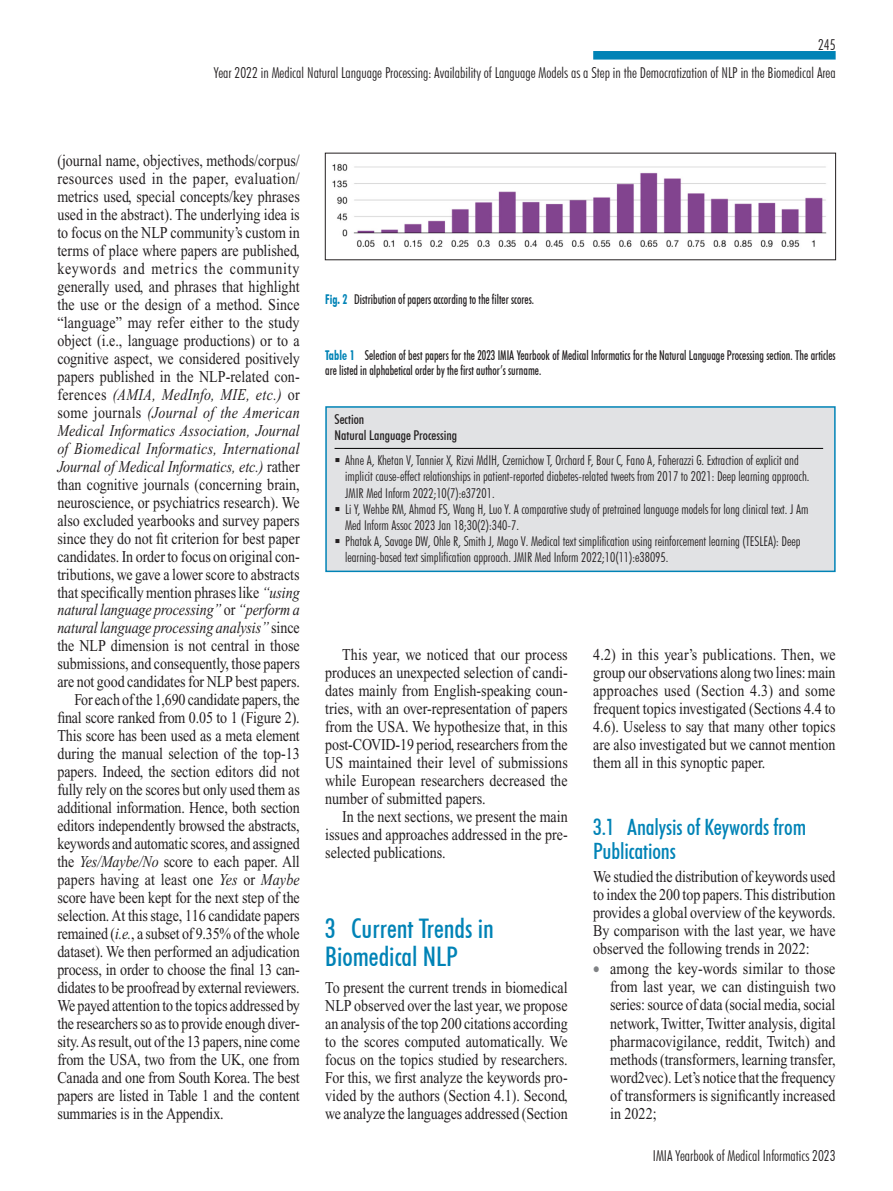
<style>
.page{position:relative;width:893px;height:1191px;background:#fff}
.page>*{position:absolute;margin:0;border:0;box-sizing:border-box;transform-origin:0 0}
.Headline_2{font:500 condensed 27px/28.5px "Futura BT";color:#0083b6}
.Headline_3{font:500 condensed 22.5px/24px "Futura BT";letter-spacing:-.005em;color:#0083b6}
.Grundtext_mit_Einzug{font:16.5px/18px "Times New Roman";letter-spacing:-.005em;color:#231f20;text-align:justify;scale:.85 1}
.Grundtext_ohne_Einzu{font:16.5px/18px "Times New Roman";color:#231f20;text-align:justify;scale:.85 1}
.Grundtext_Aufzählung{font:16.5px/18px "Times New Roman";color:#231f20;text-align:justify;scale:.85 1}
.Seitenzahl{font:300 condensed 15px/28px "Futura BT";color:#231f20;text-align:right}
.Table_Synopsis{font:300 condensed 13.5px/16.2px "Futura BT";color:#231f20}
.Legende_1{font:500 condensed 13.5px/15px "Futura BT";color:#231f20;scale:.85 1}
.Table_Kopf{font:500 condensed 13.5px "Futura BT";color:#231f20}
.s1{font-style:italic}
.s2{font-weight:700;color:#0083b6}
.s3{color:#808285}
</style>
<div class="page">
<div style="left:593px;top:51px;width:243px;height:9px;background:#0083b6"></div>
<div style="left:325px;top:406px;width:511px;height:166px;background:#e1e2e4;border:2px solid #0083b6"></div>
<hr style="left:335px;top:448px;width:488px;height:1px;background:#000">
<img style="left:332px;top:163px;width:495px;height:84px">
<p class="Seitenzahl" style="left:214px;top:30px;width:623px">245<br>Year 2022 in Medical Natural Language Processing: Availability of Language Models as a Step in the Democratization of NLP in the Biomedical Area</p>
<p class="Grundtext_mit_Einzug" style="left:57px;top:152px;width:287px">(journal name, objectives, methods/corpus/ resources used in the paper, evaluation/ metrics used, special concepts/key phrases used in the abstract). The underlying idea is to focus on the NLP community’s custom in terms of place where papers are published, keywords and metrics the community generally used, and phrases that highlight the use or the design of a method. Since “language” may refer either to the study object (i.e., language productions) or to a cognitive aspect, we considered positively papers published in the NLP-related con&shy;ferences <span class="s1">(AMIA, MedInfo, MIE, etc.)</span> or some journals <span class="s1">(Journal of the American Medical Informatics Association, Journal of Biomedical Informatics, International Journal of Medical Informatics, etc.)</span> rather than cognitive journals (concerning brain, neuroscience, or psychiatrics research). We also excluded yearbooks and survey papers since they do not fit criterion for best paper candidates. In order to focus on original con&shy;tributions, we gave a lower score to abstracts that specifically mention phrases like <span class="s1">“using natural language processing”</span> or <span class="s1">“perform a natural language processing analysis”</span> since the NLP dimension is not central in those submissions, and consequently, those papers are not good candidates for NLP best papers.</p>
<p class="Grundtext_mit_Einzug" style="left:57px;top:690px;width:287px;text-indent:17px">For each of the 1,690 candidate papers, the final score ranked from 0.05 to 1 (Figure 2).<br>This score has been used as a meta element during the manual selection of the top-13 papers. Indeed, the section editors did not fully rely on the scores but only used them as additional information. Hence, both section editors independently browsed the abstracts, keywords and automatic scores, and assigned the <span class="s1">Yes/Maybe/No</span> score to each paper. All papers having at least one <span class="s1">Yes</span> or <span class="s1">Maybe </span>score have been kept for the next step of the selection. At this stage, 116 candidate papers remained (<span class="s1">i.e.</span>, a subset of 9.35% of the whole dataset). We then performed an adjudication process, in order to choose the final 13 can&shy;didates to be proofread by external reviewers.<br>We payed attention to the topics addressed by the researchers so as to provide enough diver&shy;sity. As result, out of the 13 papers, nine come from the USA, two from the UK, one from Canada and one from South Korea. The best papers are listed in Table 1 and the content summaries is in the Appendix.</p>
<p class="Legende_1" style="left:325px;top:291px;width:247px"><span class="s2">Fig. 2</span> Distribution of papers according to the filter scores.</p>
<p class="Legende_1" style="left:325px;top:347px;width:602px"><span class="s2">Table 1</span> Selection of best papers for the 2023 IMIA Yearbook of Medical Informatics for the Natural Language Processing section. The articles are listed in alphabetical order by the first author’s surname.</p>
<p class="Table_Kopf" style="left:335px;top:411px;width:31px">Section</p>
<p class="Table_Kopf" style="left:335px;top:427px;width:124px">Natural Language Processing</p>
<p class="Table_Synopsis" style="left:345px;top:452px;width:466px;text-indent:-11px">▪ Ahne A, Khetan V, Tannier X, Rizvi MdIH, Czernichow T, Orchard F, Bour C, Fano A, Faherazzi G. Extraction of explicit and implicit cause-effect relationships in patient-reported diabetes-related tweets from 2017 to 2021: Deep learning approach.<br>JMIR Med Inform 2022;10(7):e37201.</p>
<p class="Table_Synopsis" style="left:345px;top:501px;width:465px;text-indent:-11px">▪ Li Y, Wehbe RM, Ahmad FS, Wang H, Luo Y. A comparative study of pretrained language models for long clinical text. J Am<br>Med Inform Assoc 2023 Jan 18;30(2):340-7.</p>
<p class="Table_Synopsis" style="left:345px;top:533px;width:457px;text-indent:-11px">▪ Phatak A, Savage DW, Ohle R, Smith J, Mago V. Medical text simplification using reinforcement learning (TESLEA): Deep learning-based text simplification approach. JMIR Med Inform 2022;10(11):e38095.</p>
<p class="Grundtext_mit_Einzug" style="left:325px;top:645px;width:287px;text-indent:17px">This year, we noticed that our process produces an unexpected selection of candi&shy;dates mainly from English-speaking coun&shy;tries, with an over-representation of papers from the USA. We hypothesize that, in this post-COVID-19 period, researchers from the US maintained their level of submissions while European researchers decreased the number of submitted papers.</p>
<p class="Grundtext_mit_Einzug" style="left:325px;top:807px;width:287px;text-indent:17px">In the next sections, we present the main issues and approaches addressed in the pre&shy;selected publications.</p>
<p class="Headline_2" style="left:325px;top:913px;width:170px">3 Current Trends in<br>Biomedical NLP</p>
<p class="Grundtext_ohne_Einzu" style="left:325px;top:978px;width:287px">To present the current trends in biomedical NLP observed over the last year, we propose an analysis of the top 200 citations according to the scores computed automatically. We focus on the topics studied by researchers.<br>For this, we first analyze the keywords pro&shy;vided by the authors (Section 4.1). Second, we analyze the languages addressed (Section</p>
<p class="Grundtext_ohne_Einzu" style="left:593px;top:645px;width:287px">4.2) in this year’s publications. Then, we group our observations along two lines: main approaches used (Section 4.3) and some frequent topics investigated (Sections 4.4 to 4.6). Useless to say that many other topics are also investigated but we cannot mention them all in this synoptic paper.</p>
<p class="Headline_3" style="left:593px;top:814px;width:214px">3.1 Analysis of Keywords from<br>Publications</p>
<p class="Grundtext_ohne_Einzu" style="left:593px;top:868px;width:287px">We studied the distribution of keywords used to index the 200 top papers. This distribution provides a global overview of the keywords.<br>By comparison with the last year, we have observed the following trends in 2022:</p>
<p class="Grundtext_Aufzählung" style="left:610px;top:960px;width:267px;text-indent:-17px"><span class="s3">•</span> among the key-words similar to those from last year, we can distinguish two series: source of data (social media, social network, Twitter, Twitter analysis, digital pharmacovigilance, reddit, Twitch) and methods (transformers, learning transfer, word2vec). Let’s notice that the frequency of transformers is significantly increased in 2022;</p>
<p class="Seitenzahl" style="left:653px;top:1141px;width:184px">IMIA Yearbook of Medical Informatics 2023</p>
</div>
